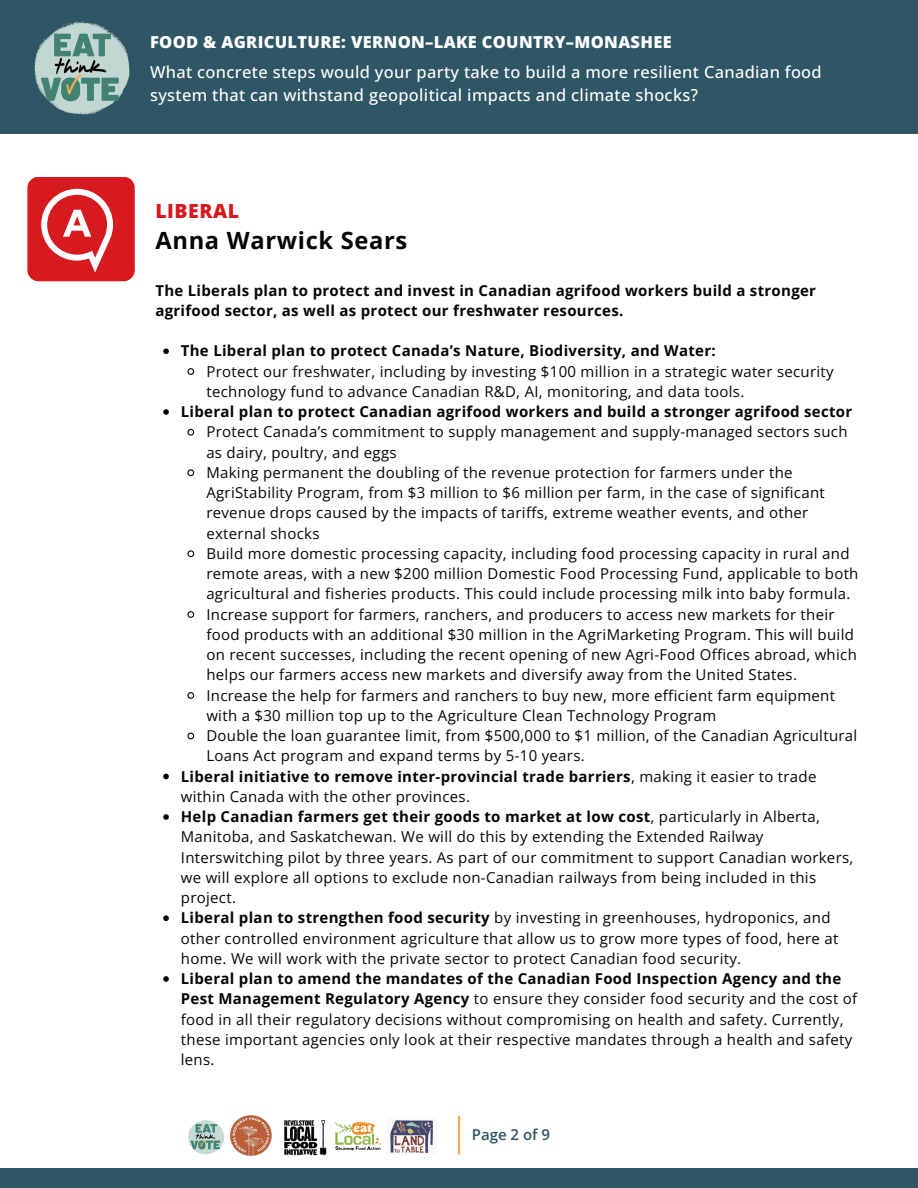
<style>
.page{position:relative;width:918px;height:1188px;background:#fff}
.page>*{position:absolute;margin:0;border:0;box-sizing:border-box;transform-origin:0 0}
.t1{font:700 23.7px "Open Sans";letter-spacing:.03em;color:#060606}
.t2{font:800 19.5px "Open Sans";letter-spacing:.03em;color:#d71920}
.t3{font:500 16.5px/22.5px "Open Sans";letter-spacing:.02em;color:#fff}
.t4{font:800 16.5px "Open Sans";letter-spacing:.02em;color:#fff}
.t5{font:15px/20.2px "Open Sans";letter-spacing:.02em;color:#060606}
.t6{font:700 15px/20.2px "Open Sans";letter-spacing:.02em;color:#060606}
.t7{font:600 15px "Open Sans";color:#2f5665}
.s1{font-weight:700}
</style>
<div class="page">
<hr style="left:458px;top:1117px;width:2px;height:37px;background:#f3af59">
<div style="left:0;top:1168px;width:918px;height:20px;background:#2f5665"></div>
<svg style="left:163px;top:348px;width:6px;height:6px"></svg>
<svg style="left:187px;top:368px;width:8px;height:7px"></svg>
<svg style="left:163px;top:409px;width:6px;height:6px"></svg>
<svg style="left:187px;top:428px;width:8px;height:8px"></svg>
<svg style="left:187px;top:469px;width:8px;height:8px"></svg>
<svg style="left:187px;top:550px;width:8px;height:8px"></svg>
<svg style="left:187px;top:611px;width:8px;height:7px"></svg>
<svg style="left:187px;top:692px;width:8px;height:7px"></svg>
<svg style="left:187px;top:732px;width:8px;height:8px"></svg>
<svg style="left:163px;top:774px;width:6px;height:5px"></svg>
<svg style="left:163px;top:814px;width:6px;height:6px"></svg>
<svg style="left:163px;top:915px;width:6px;height:6px"></svg>
<svg style="left:163px;top:976px;width:6px;height:6px"></svg>
<img style="left:188px;top:1120px;width:43px;height:35px">
<img style="left:390px;top:1120px;width:43px;height:33px">
<img style="left:335px;top:1121px;width:46px;height:30px">
<img style="left:284px;top:1120px;width:42px;height:36px">
<img style="left:231px;top:1115px;width:40px;height:41px">
<div style="left:0;top:0;width:918px;height:134px;background:#2f5665"></div>
<img style="left:34px;top:21px;width:96px;height:94px">
<svg style="left:27px;top:177px;width:108px;height:104px;background:#dd3f45"></svg>
<p class="t4" style="left:150px;top:31px;width:523px">FOOD &amp; AGRICULTURE: VERNON–LAKE COUNTRY–MONASHEE</p>
<p class="t3" style="left:150px;top:61px;width:673px">What concrete steps would your party take to build a more resilient Canadian food system that can withstand geopolitical impacts and climate shocks?</p>
<p class="t2" style="left:155px;top:197px;width:85px">LIBERAL</p>
<p class="t1" style="left:155px;top:223px;width:254px">Anna Warwick Sears</p>
<h2 class="t6" style="left:155px;top:280px;width:662px">The Liberals plan to protect and invest in Canadian agrifood workers build a stronger agrifood sector, as well as protect our freshwater resources.</h2>
<h3 class="t6" style="left:181px;top:340px;width:536px">The Liberal plan to protect Canada’s Nature, Biodiversity, and Water:</h3>
<p class="t5" style="left:206px;top:361px;width:629px">Protect our freshwater, including by investing $100 million in a strategic water security technology fund to advance Canadian R&amp;D, AI, monitoring, and data tools.</p>
<p class="t6" style="left:181px;top:401px;width:673px">Liberal plan to protect Canadian agrifood workers and build a stronger agrifood sector</p>
<h1 class="t5" style="left:206px;top:421px;width:643px">Protect Canada’s commitment to supply management and supply-managed sectors such as dairy, poultry, and eggs</h1>
<h3 class="t5" style="left:206px;top:462px;width:620px">Making permanent the doubling of the revenue protection for farmers under the AgriStability Program, from $3 million to $6 million per farm, in the case of significant revenue drops caused by the impacts of tariffs, extreme weather events, and other external shocks</h3>
<p class="t5" style="left:206px;top:543px;width:654px">Build more domestic processing capacity, including food processing capacity in rural and remote areas, with a new $200 million Domestic Food Processing Fund, applicable to both agricultural and fisheries products. This could include processing milk into baby formula.</p>
<p class="t5" style="left:206px;top:604px;width:652px">Increase support for farmers, ranchers, and producers to access new markets for their food products with an additional $30 million in the AgriMarketing Program. This will build on recent successes, including the recent opening of new Agri-Food Offices abroad, which helps our farmers access new markets and diversify away from the United States.</p>
<p class="t5" style="left:206px;top:685px;width:630px">Increase the help for farmers and ranchers to buy new, more efficient farm equipment with a $30 million top up to the Agriculture Clean Technology Program</p>
<p class="t5" style="left:206px;top:725px;width:652px">Double the loan guarantee limit, from $500,000 to $1 million, of the Canadian Agricultural<br>Loans Act program and expand terms by 5-10 years.</p>
<p class="t5" style="left:181px;top:766px;width:637px"><span class="s1">Liberal initiative to remove inter-provincial trade barriers</span>, making it easier to trade within Canada with the other provinces.</p>
<p class="t5" style="left:181px;top:806px;width:674px"><span class="s1">Help Canadian farmers get their goods to market at low cost</span>, particularly in Alberta, Manitoba, and Saskatchewan. We will do this by extending the Extended Railway Interswitching pilot by three years. As part of our commitment to support Canadian workers, we will explore all options to exclude non-Canadian railways from being included in this project.</p>
<p class="t5" style="left:181px;top:907px;width:659px"><span class="s1">Liberal plan to strengthen food security</span> by investing in greenhouses, hydroponics, and other controlled environment agriculture that allow us to grow more types of food, here at home. We will work with the private sector to protect Canadian food security.</p>
<p class="t5" style="left:181px;top:968px;width:678px"><span class="s1">Liberal plan to amend the mandates of the Canadian Food Inspection Agency and the Pest Management Regulatory Agency</span> to ensure they consider food security and the cost of food in all their regulatory decisions without compromising on health and safety. Currently, these important agencies only look at their respective mandates through a health and safety lens.</p>
<p class="t7" style="left:472px;top:1124px;width:80px">Page 2 of 9</p>
</div>
